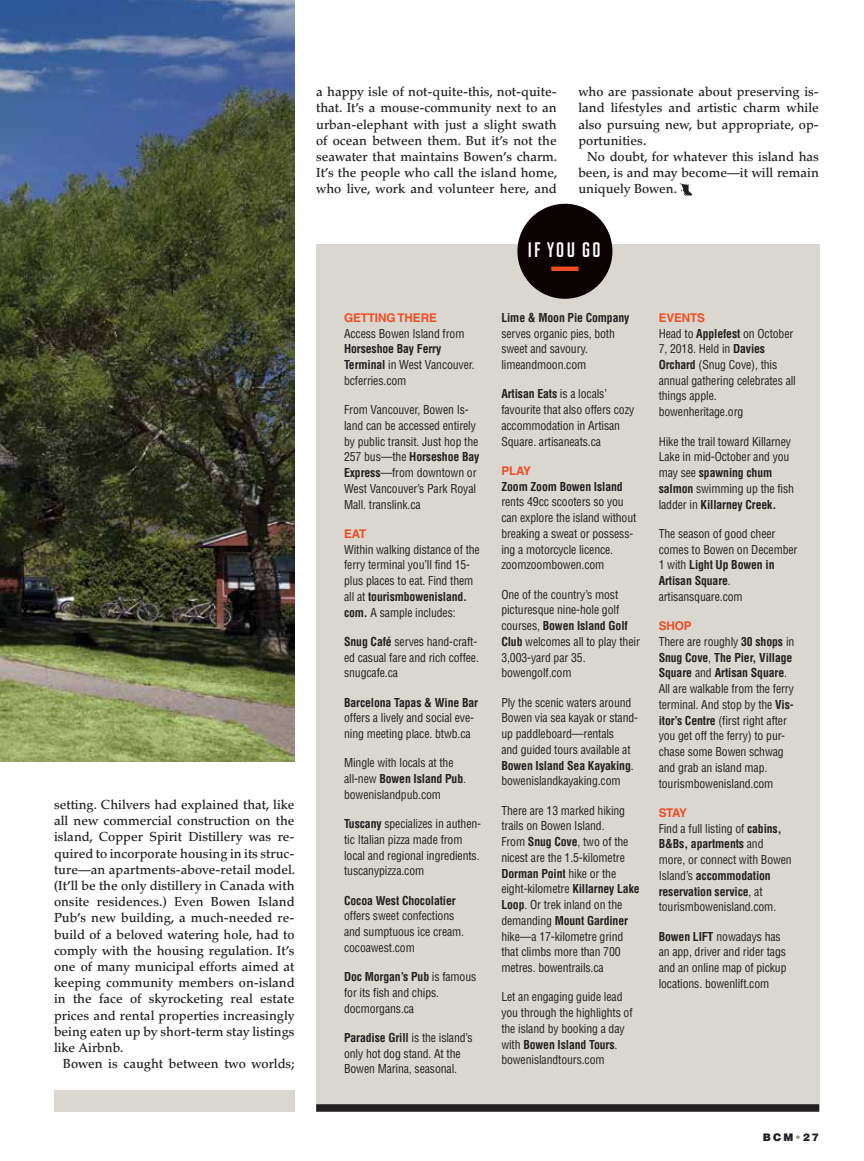
<style>
.page{position:relative;width:864px;height:1161px;background:#fff}
.page>*{position:absolute;margin:0;border:0;box-sizing:border-box;transform-origin:0 0}
.t1{font:700 21px "Solano Gothic MVB Pro";letter-spacing:.08em;color:#fff}
.t2{font:500 13.2px/16.2px "Palatino LT Std";color:#231f20;text-align:justify}
.t3{font:condensed 12px/15.8px "Helvetica LT Std";letter-spacing:-.01em;color:#231f20}
.t4{font:700 condensed 12px "Helvetica LT Std";letter-spacing:-.01em;color:#231f20}
.t5{font:700 12px "Helvetica LT Std";letter-spacing:-.01em;color:#f04d23}
.t6{font:900 10.5px "Helvetica LT Std";color:#231f20}
.s1{font-weight:700}
.s2{font-weight:700;font-stretch:normal;color:#f04d23}
.s3{color:#959480}
</style>
<div class="page">
<img style="left:0;top:0;width:295px;height:762px">
<div style="left:316px;top:244px;width:503px;height:868px;background:#d9d7d0"></div>
<div style="left:316px;top:1104px;width:503px;height:8px;background:#231f20"></div>
<div style="left:517px;top:204px;width:95px;height:95px;background:#0a0203;border-radius:50%"></div>
<hr style="left:551px;top:267px;width:28px;height:4px;background:#f04d23">
<div style="left:54px;top:1090px;width:241px;height:22px;background:#d9d7d0"></div>
<svg style="left:680px;top:183px;width:12px;height:13px"></svg>
<p class="t2" style="left:316px;top:84px;width:243px">a happy isle of not-quite-this, not-quite&shy;that. It’s a mouse-community next to an urban-elephant with just a slight swath of ocean between them. But it’s not the seawater that maintains Bowen’s charm.<br>It’s the people who call the island home, who live, work and volunteer here, and</p>
<p class="t2" style="left:578px;top:84px;width:242px">who are passionate about preserving is&shy;land lifestyles and artistic charm while also pursuing new, but appropriate, op&shy;portunities.</p>
<p class="t2" style="left:578px;top:149px;width:242px;text-indent:9px">No doubt, for whatever this island has been, is and may become—it will remain uniquely Bowen.</p>
<h1 class="t1" style="left:527px;top:238px;width:75px">IF YOU GO</h1>
<p class="t2" style="left:54px;top:797px;width:243px">setting. Chilvers had explained that, like all new commercial construction on the island, Copper Spirit Distillery was re&shy;quired to incorporate housing in its struc&shy;ture—an apartments-above-retail model. (It’ll be the only distillery in Canada with onsite residences.) Even Bowen Island Pub’s new building, a much-needed re&shy;build of a beloved watering hole, had to comply with the housing regulation. It’s one of many municipal efforts aimed at keeping community members on-island in the face of skyrocketing real estate prices and rental properties increasingly being eaten up by short-term stay listings like Airbnb.</p>
<p class="t2" style="left:63px;top:1056px;width:233px">Bowen is caught between two worlds;</p>
<p class="t5" style="left:344px;top:310px;width:94px">GETTING THERE</p>
<p class="t3" style="left:344px;top:325px;width:122px">Access Bowen Island from</p>
<p class="t3" style="left:344px;top:341px;width:132px"><span class="s1">Horseshoe Bay Ferry<br>Terminal</span> in West Vancouver. bcferries.com</p>
<p class="t3" style="left:344px;top:402px;width:137px">From Vancouver, Bowen Is&shy;land can be accessed entirely by public transit. Just hop the<br>257 bus—the <span class="s1">Horseshoe Bay<br>Express</span>—from downtown or<br>West Vancouver’s Park Royal<br>Mall. translink.ca</p>
<p class="t5" style="left:344px;top:526px;width:24px">EAT</p>
<p class="t3" style="left:344px;top:541px;width:137px">Within walking distance of the ferry terminal you’ll find 15- plus places to eat. Find them all at <span class="s1">tourismbowenisland. com.</span> A sample includes:</p>
<p class="t3" style="left:344px;top:634px;width:136px"><span class="s1">Snug Café</span> serves hand-craft&shy;ed casual fare and rich coffee. snugcafe.ca</p>
<p class="t4" style="left:344px;top:695px;width:136px">Barcelona Tapas &amp; Wine Bar</p>
<p class="t3" style="left:344px;top:710px;width:131px">offers a lively and social eve&shy;ning meeting place. btwb.ca</p>
<p class="t3" style="left:344px;top:755px;width:123px">Mingle with locals at the all-new <span class="s1">Bowen Island Pub</span>. bowenislandpub.com</p>
<p class="t3" style="left:344px;top:816px;width:139px"><span class="s1">Tuscany</span> specializes in authen&shy;tic Italian pizza made from local and regional ingredients. tuscanypizza.com</p>
<p class="t4" style="left:344px;top:893px;width:113px">Cocoa West Chocolatier</p>
<p class="t3" style="left:344px;top:908px;width:122px">offers sweet confections and sumptuous ice cream. cocoawest.com</p>
<p class="t3" style="left:344px;top:969px;width:134px"><span class="s1">Doc Morgan’s Pub</span> is famous for its fish and chips. docmorgans.ca</p>
<p class="t3" style="left:344px;top:1030px;width:130px"><span class="s1">Paradise Grill</span> is the island’s only hot dog stand. At the<br>Bowen Marina, seasonal.</p>
<p class="t4" style="left:501px;top:310px;width:130px">Lime &amp; Moon Pie Company</p>
<p class="t3" style="left:501px;top:325px;width:115px">serves organic pies, both sweet and savoury. limeandmoon.com</p>
<p class="t3" style="left:501px;top:386px;width:134px"><span class="s1">Artisan Eats</span> is a locals’ favourite that also offers cozy accommodation in Artisan<br>Square. artisaneats.ca</p>
<p class="t5" style="left:501px;top:463px;width:31px">PLAY</p>
<p class="t4" style="left:501px;top:479px;width:123px">Zoom Zoom Bowen Island</p>
<p class="t3" style="left:501px;top:494px;width:137px">rents 49cc scooters so you can explore the island without breaking a sweat or possess&shy;ing a motorcycle licence. zoomzoombowen.com</p>
<p class="t3" style="left:501px;top:586px;width:140px">One of the country’s most picturesque nine-hole golf courses, <span class="s1">Bowen Island Golf<br>Club</span> welcomes all to play their<br>3,003-yard par 35. bowengolf.com</p>
<p class="t3" style="left:501px;top:694px;width:138px">Ply the scenic waters around<br>Bowen via sea kayak or stand&shy;up paddleboard—rentals<br>and guided tours available at<br><span class="s1">Bowen Island Sea Kayaking</span>. bowenislandkayaking.com</p>
<p class="t3" style="left:501px;top:802px;width:140px">There are 13 marked hiking trails on Bowen Island.<br>From <span class="s1">Snug Cove</span>, two of the nicest are the 1.5-kilometre<br><span class="s1">Dorman Point</span> hike or the eight-kilometre <span class="s1">Killarney Lake<br>Loop</span>. Or trek inland on the demanding <span class="s1">Mount Gardiner </span>hike—a 17-kilometre grind that climbs more than 700 metres. bowentrails.ca</p>
<p class="t3" style="left:501px;top:989px;width:133px">Let an engaging guide lead you through the highlights of the island by booking a day with <span class="s1">Bowen Island Tours</span>. bowenislandtours.com</p>
<p class="t3" style="left:659px;top:309px;width:139px"><span class="s2">EVENTS<br></span>Head to <span class="s1">Applefest</span> on October<br>7, 2018. Held in <span class="s1">Davies<br>Orchard</span> (Snug Cove), this annual gathering celebrates all things apple. bowenheritage.org</p>
<p class="t3" style="left:659px;top:433px;width:137px">Hike the trail toward Killarney<br>Lake in mid-October and you may see <span class="s1">spawning chum salmon</span> swimming up the fish ladder in <span class="s1">Killarney Creek.</span></p>
<p class="t3" style="left:659px;top:526px;width:140px">The season of good cheer comes to Bowen on December<br>1 with <span class="s1">Light Up Bowen in<br>Artisan Square</span>. artisansquare.com</p>
<p class="t3" style="left:659px;top:618px;width:137px"><span class="s2">SHOP<br></span>There are roughly <span class="s1">30 shops</span> in<br><span class="s1">Snug Cove</span>, <span class="s1">The Pier, Village<br>Square</span> and <span class="s1">Artisan Square</span>.<br>All are walkable from the ferry terminal. And stop by the <span class="s1">Vis&shy;itor’s Centre</span> (first right after you get off the ferry) to pur&shy;chase some Bowen schwag and grab an island map. tourismbowenisland.com</p>
<p class="t3" style="left:659px;top:805px;width:135px"><span class="s2">STAY<br></span>Find a full listing of <span class="s1">cabins,<br>B&amp;Bs, apartments</span> and more, or connect with Bowen<br>Island’s <span class="s1">accommodation reservation service</span>, at tourismbowenisland.com.</p>
<p class="t3" style="left:659px;top:928px;width:129px"><span class="s1">Bowen LIFT</span> nowadays has an app, driver and rider tags and an online map of pickup locations. bowenlift.com</p>
<p class="t6" style="left:763px;top:1131px;width:58px">BCM<span class="s3">•</span>27</p>
</div>
